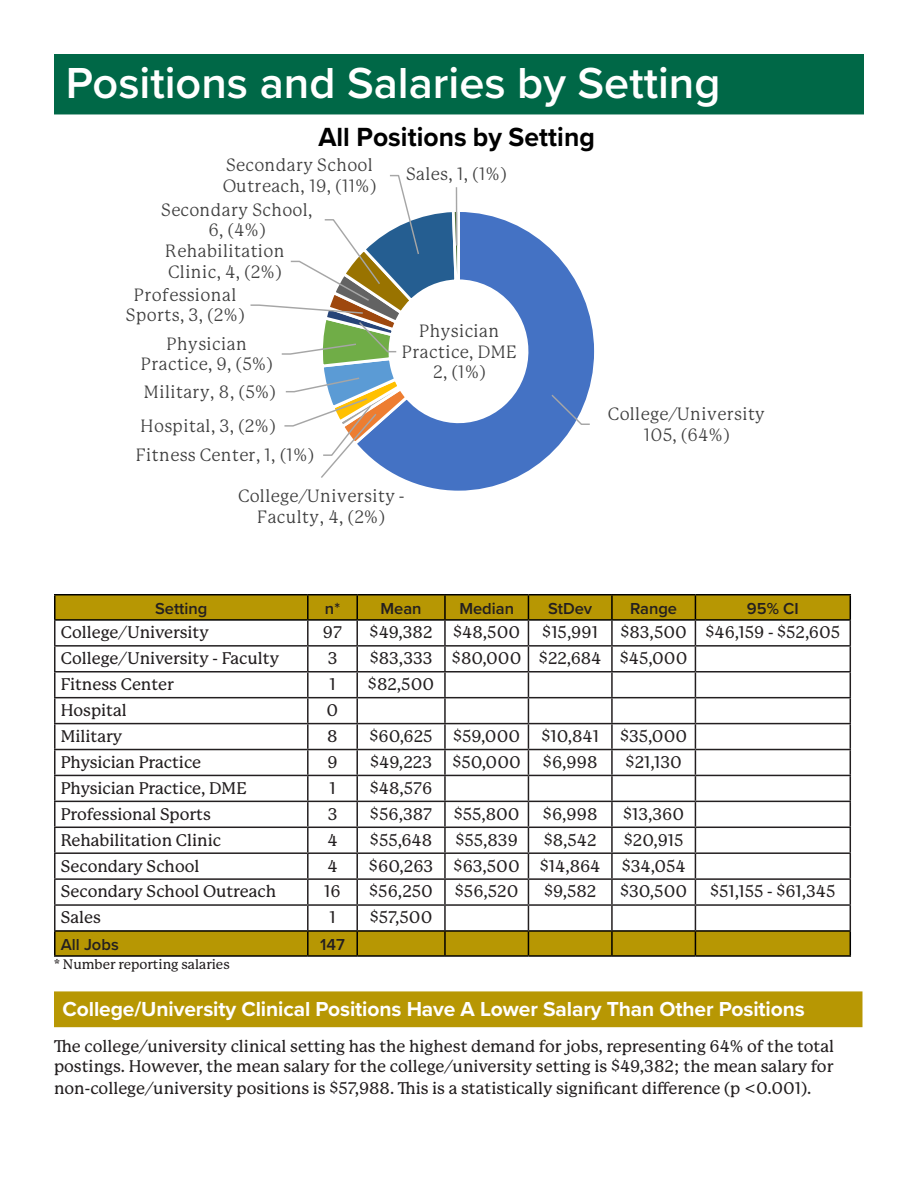
<style>
.page{position:relative;width:918px;height:1188px;background:#fff}
.page>*{position:absolute;margin:0;border:0;box-sizing:border-box;transform-origin:0 0}
.t1{font:600 45px "Proxima Nova";color:#fff}
.t2{font:700 27.15px "Proxima Nova";letter-spacing:.005em;color:#000}
.t3{font:700 21px "Proxima Nova";letter-spacing:-.005em;color:#fff}
.t4{font:17.4px/20.4px "P22 Mackinac Pro";letter-spacing:.03em;color:#404040;text-align:center}
.t5{font:17.4px "P22 Mackinac Pro";letter-spacing:.01em;color:#404040}
.t6{font:500 16.5px/19.8px "P Mackinac Pro";color:#231f20}
.t7{font:600 16.5px "Proxima Nova";color:#231f20}
.t8{font:500 13.5px "P Mackinac Pro";color:#231f20}
</style>
<div class="page">
<div style="left:54px;top:54px;width:810px;height:60px;background:#006847"></div>
<hr style="left:54px;top:621px;width:2px;height:24px;background:#231f20">
<hr style="left:54px;top:645px;width:254px;height:2px;background:#231f20">
<hr style="left:54px;top:647px;width:2px;height:24px;background:#231f20">
<hr style="left:54px;top:671px;width:254px;height:2px;background:#231f20">
<hr style="left:54px;top:673px;width:2px;height:24px;background:#231f20">
<hr style="left:54px;top:697px;width:254px;height:1px;background:#231f20">
<hr style="left:54px;top:698px;width:2px;height:25px;background:#231f20">
<hr style="left:54px;top:723px;width:254px;height:1px;background:#231f20">
<hr style="left:54px;top:724px;width:2px;height:25px;background:#231f20">
<hr style="left:54px;top:749px;width:254px;height:1px;background:#231f20">
<hr style="left:54px;top:750px;width:2px;height:25px;background:#231f20">
<hr style="left:54px;top:775px;width:254px;height:1px;background:#231f20">
<hr style="left:54px;top:776px;width:2px;height:25px;background:#231f20">
<hr style="left:54px;top:801px;width:254px;height:1px;background:#231f20">
<hr style="left:54px;top:802px;width:2px;height:25px;background:#231f20">
<hr style="left:54px;top:827px;width:254px;height:1px;background:#231f20">
<hr style="left:54px;top:828px;width:2px;height:24px;background:#231f20">
<hr style="left:54px;top:852px;width:254px;height:2px;background:#231f20">
<hr style="left:54px;top:854px;width:2px;height:24px;background:#231f20">
<hr style="left:54px;top:878px;width:254px;height:2px;background:#231f20">
<hr style="left:54px;top:880px;width:2px;height:24px;background:#231f20">
<hr style="left:54px;top:904px;width:254px;height:2px;background:#231f20">
<hr style="left:54px;top:906px;width:2px;height:24px;background:#231f20">
<hr style="left:54px;top:594px;width:254px;height:2px;background:#000">
<hr style="left:54px;top:595px;width:2px;height:24px;background:#000">
<hr style="left:308px;top:594px;width:49px;height:2px;background:#000">
<hr style="left:357px;top:594px;width:88px;height:2px;background:#000">
<hr style="left:445px;top:594px;width:83px;height:2px;background:#000">
<hr style="left:528px;top:594px;width:84px;height:2px;background:#000">
<hr style="left:612px;top:594px;width:83px;height:2px;background:#000">
<hr style="left:695px;top:594px;width:156px;height:2px;background:#000">
<hr style="left:54px;top:619px;width:254px;height:2px;background:#000">
<hr style="left:54px;top:930px;width:254px;height:2px;background:#000">
<hr style="left:54px;top:932px;width:2px;height:23px;background:#000">
<svg style="left:55px;top:595px;width:796px;height:360px"></svg>
<hr style="left:54px;top:955px;width:254px;height:2px;background:#000">
<hr style="left:308px;top:955px;width:49px;height:2px;background:#000">
<hr style="left:357px;top:955px;width:88px;height:2px;background:#000">
<hr style="left:445px;top:955px;width:83px;height:2px;background:#000">
<hr style="left:528px;top:955px;width:84px;height:2px;background:#000">
<hr style="left:612px;top:955px;width:83px;height:2px;background:#000">
<hr style="left:695px;top:955px;width:156px;height:2px;background:#000">
<div style="left:54px;top:991px;width:808px;height:36px;background:#b79703;border:2px solid #b79703"></div>
<svg style="left:407px;top:212px;width:188px;height:279px;fill:#4472c4"></svg>
<svg style="left:550px;top:393px;width:41px;height:33px"></svg>
<svg style="left:250px;top:174px;width:211px;height:306px"></svg>
<hr style="left:456px;top:187px;width:1px;height:59px;background:#a6a6a6">
<p class="t1" style="left:66px;top:50px;width:656px">Positions and Salaries by Setting</p>
<p class="t2" style="left:318px;top:116px;width:278px">All Positions by Setting</p>
<p class="t4" style="left:223px;top:155px;width:155px;text-align:left">Secondary School<br>Outreach, 19, (11%)</p>
<p class="t4" style="left:406px;top:164px;width:102px">Sales, 1, (1%)</p>
<p class="t4" style="left:161px;top:199px;width:153px">Secondary School,<br>6, (4%)</p>
<p class="t4" style="left:165px;top:241px;width:121px;text-align:left">Rehabilitation<br>Clinic, 4, (2%)</p>
<p class="t4" style="left:126px;top:285px;width:120px">Professional<br>Sports, 3, (2%)</p>
<p class="t4" style="left:141px;top:334px;width:134px">Physician<br>Practice, 9, (5%)</p>
<p class="t4" style="left:144px;top:382px;width:133px">Military, 8, (5%)</p>
<p class="t4" style="left:141px;top:416px;width:136px">Hospital, 3, (2%)</p>
<p class="t5" style="left:136px;top:445px;width:180px">Fitness Center, 1, (1%)</p>
<p class="t4" style="left:402px;top:321px;width:116px">Physician<br>Practice, DME<br>2, (1%)</p>
<p class="t4" style="left:238px;top:486px;width:168px">College/University -<br>Faculty, 4, (2%)</p>
<p class="t4" style="left:608px;top:404px;width:158px">College/University<br>105, (64%)</p>
<p class="t7" style="left:155px;top:596px;width:54px">Setting</p>
<p class="t7" style="left:325px;top:596px;width:17px">n*</p>
<p class="t7" style="left:381px;top:596px;width:43px">Mean</p>
<p class="t7" style="left:459px;top:596px;width:56px">Median</p>
<p class="t7" style="left:548px;top:596px;width:46px">StDev</p>
<p class="t7" style="left:630px;top:596px;width:48px">Range</p>
<p class="t7" style="left:747px;top:596px;width:53px">95% CI</p>
<p class="t6" style="left:61px;top:623px;width:150px">College/University</p>
<p class="t6" style="left:323px;top:623px;width:21px">97</p>
<p class="t6" style="left:370px;top:623px;width:64px">$49,382</p>
<p class="t6" style="left:453px;top:623px;width:69px">$48,500</p>
<p class="t6" style="left:542px;top:623px;width:57px">$15,991</p>
<p class="t6" style="left:620px;top:623px;width:68px">$83,500</p>
<p class="t6" style="left:705px;top:623px;width:136px">$46,159 - $52,605</p>
<p class="t6" style="left:61px;top:649px;width:220px">College/University - Faculty</p>
<p class="t6" style="left:328px;top:649px;width:11px">3</p>
<p class="t6" style="left:370px;top:649px;width:64px">$83,333</p>
<p class="t6" style="left:452px;top:649px;width:71px">$80,000</p>
<p class="t6" style="left:539px;top:649px;width:64px">$22,684</p>
<p class="t6" style="left:620px;top:649px;width:69px">$45,000</p>
<p class="t6" style="left:61px;top:675px;width:115px">Fitness Center</p>
<p class="t6" style="left:329px;top:675px;width:8px">1</p>
<p class="t6" style="left:368px;top:675px;width:68px">$82,500</p>
<p class="t6" style="left:61px;top:701px;width:68px">Hospital</p>
<p class="t6" style="left:327px;top:701px;width:13px">0</p>
<p class="t6" style="left:61px;top:726px;width:63px">Military</p>
<p class="t6" style="left:327px;top:726px;width:12px">8</p>
<p class="t6" style="left:370px;top:726px;width:65px">$60,625</p>
<p class="t6" style="left:453px;top:726px;width:69px">$59,000</p>
<p class="t6" style="left:541px;top:726px;width:59px">$10,841</p>
<p class="t6" style="left:620px;top:726px;width:69px">$35,000</p>
<p class="t6" style="left:61px;top:752px;width:142px">Physician Practice</p>
<p class="t6" style="left:327px;top:752px;width:12px">9</p>
<p class="t6" style="left:370px;top:752px;width:64px">$49,223</p>
<p class="t6" style="left:452px;top:752px;width:70px">$50,000</p>
<p class="t6" style="left:543px;top:752px;width:56px">$6,998</p>
<p class="t6" style="left:626px;top:752px;width:58px">$21,130</p>
<p class="t6" style="left:61px;top:778px;width:188px">Physician Practice, DME</p>
<p class="t6" style="left:329px;top:778px;width:8px">1</p>
<p class="t6" style="left:370px;top:778px;width:64px">$48,576</p>
<p class="t6" style="left:61px;top:804px;width:152px">Professional Sports</p>
<p class="t6" style="left:328px;top:804px;width:11px">3</p>
<p class="t6" style="left:370px;top:804px;width:64px">$56,387</p>
<p class="t6" style="left:454px;top:804px;width:68px">$55,800</p>
<p class="t6" style="left:543px;top:804px;width:56px">$6,998</p>
<p class="t6" style="left:623px;top:804px;width:63px">$13,360</p>
<p class="t6" style="left:61px;top:830px;width:162px">Rehabilitation Clinic</p>
<p class="t6" style="left:327px;top:830px;width:12px">4</p>
<p class="t6" style="left:370px;top:830px;width:64px">$55,648</p>
<p class="t6" style="left:456px;top:830px;width:64px">$55,839</p>
<p class="t6" style="left:544px;top:830px;width:54px">$8,542</p>
<p class="t6" style="left:624px;top:830px;width:61px">$20,915</p>
<p class="t6" style="left:61px;top:856px;width:140px">Secondary School</p>
<p class="t6" style="left:327px;top:856px;width:12px">4</p>
<p class="t6" style="left:369px;top:856px;width:66px">$60,263</p>
<p class="t6" style="left:454px;top:856px;width:68px">$63,500</p>
<p class="t6" style="left:540px;top:856px;width:62px">$14,864</p>
<p class="t6" style="left:622px;top:856px;width:66px">$34,054</p>
<p class="t6" style="left:61px;top:882px;width:217px">Secondary School Outreach</p>
<p class="t6" style="left:324px;top:882px;width:18px">16</p>
<p class="t6" style="left:369px;top:882px;width:65px">$56,250</p>
<p class="t6" style="left:455px;top:882px;width:65px">$56,520</p>
<p class="t6" style="left:544px;top:882px;width:54px">$9,582</p>
<p class="t6" style="left:620px;top:882px;width:69px">$30,500</p>
<p class="t6" style="left:710px;top:882px;width:127px">$51,155 - $61,345</p>
<p class="t6" style="left:61px;top:908px;width:42px">Sales</p>
<p class="t6" style="left:329px;top:908px;width:8px">1</p>
<p class="t6" style="left:370px;top:908px;width:64px">$57,500</p>
<p class="t7" style="left:61px;top:932px;width:60px">All Jobs</p>
<p class="t7" style="left:320px;top:932px;width:26px">147</p>
<p class="t8" style="left:54px;top:956px;width:177px">* Number reporting salaries</p>
<p class="t3" style="left:63px;top:994px;width:744px">College/University Clinical Positions Have A Lower Salary Than Other Positions</p>
<p class="t6" style="left:54px;top:1037px;width:782px">The college/university clinical setting has the highest demand for jobs, representing 64% of the total postings. However, the mean salary for the college/university setting is $49,382; the mean salary for</p>
<p class="t6" style="left:54px;top:1078px;width:759px">non-college/university positions is $57,988. This is a statistically significant difference (p &lt;0.001).</p>
</div>
